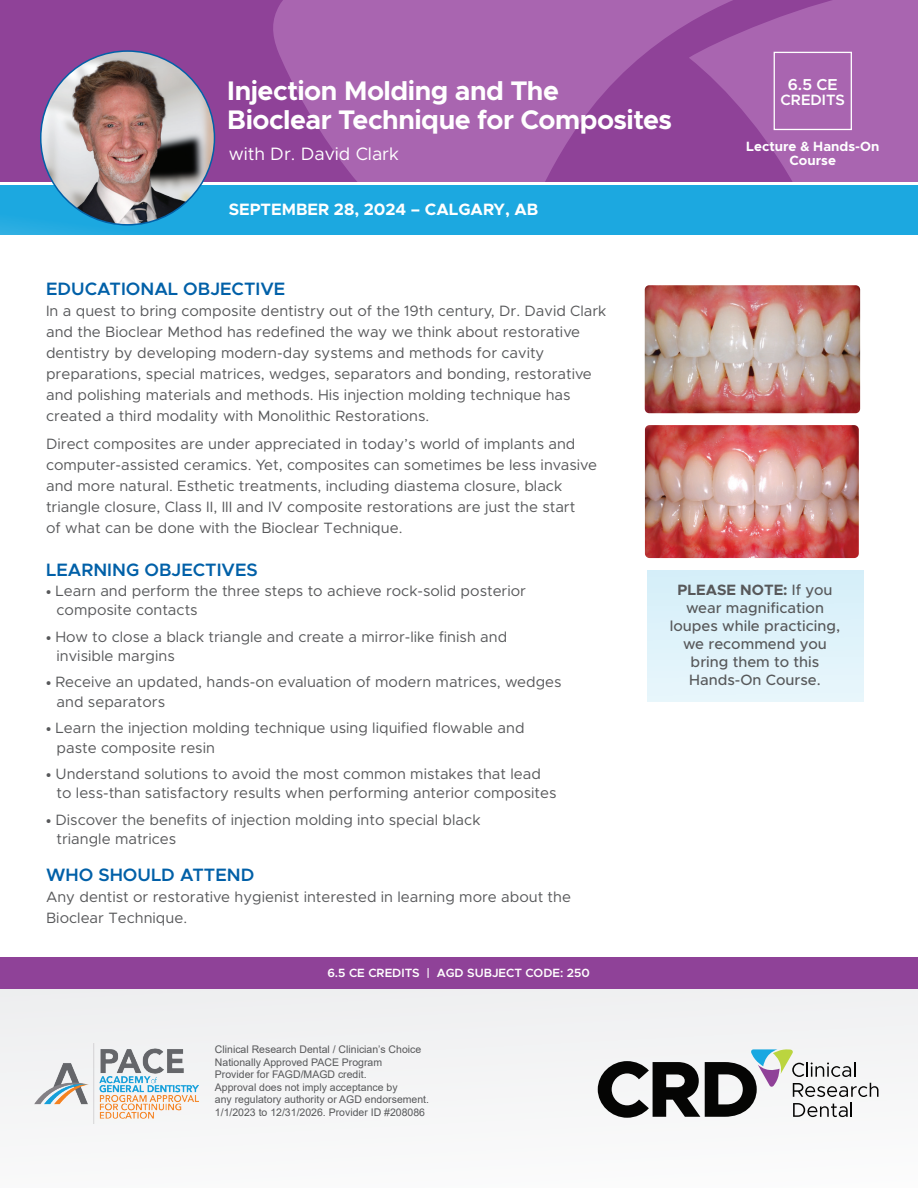
<style>
.page{position:relative;width:918px;height:1188px;background:#fff}
.page>*{position:absolute;margin:0;border:0;box-sizing:border-box;transform-origin:0 0}
.t1{font:700 27px/28.5px "Metropolis";letter-spacing:-.02em;color:#fff}
.t2{font:600 18px "Metropolis";color:#0160a8}
.t3{font:18px "Metropolis";color:#fff}
.t4{font:700 16.5px "Metropolis";color:#fff}
.t5{font:600 15.9px "Metropolis";color:#fff}
.t6{font:15px/21px "Metropolis";color:#57585a}
.t7{font:500 15px/18px "Metropolis";color:#57585a;text-align:center}
.t8{font:600 15px "Metropolis";color:#fff}
.t9{font:700 13.5px/13.5px "Metropolis";color:#fff;text-align:center}
.t10{font:600 12px "Metropolis";color:#fff}
.t11{font:10.5px/12.6px "Arial";color:#57585a}
.s1{font-family:"Myriad Pro";font-weight:700}
.s2{font-weight:700}
</style>
<div class="page">
<div style="left:0;top:0;width:918px;height:182px;background:#8f4298"></div>
<svg style="left:273px;top:0;width:416px;height:182px;fill:#a965b0"></svg>
<svg style="left:689px;top:0;width:229px;height:182px;fill:#a965b0"></svg>
<div style="left:0;top:973px;width:918px;height:215px;background:#f5f5f6"></div>
<div style="left:0;top:185px;width:918px;height:50px;background:#1ca8e0"></div>
<div style="left:774px;top:52px;width:78px;height:78px;border:1px solid #fff"></div>
<img style="left:41px;top:51px;width:173px;height:174px;border-radius:87px">
<div style="left:0;top:958px;width:918px;height:31px;background:#8f4298"></div>
<img style="left:645px;top:426px;width:213px;height:132px">
<div style="left:640px;top:421px;width:223px;height:142px;border:4px solid #fff;border-radius:7px"></div>
<img style="left:645px;top:286px;width:214px;height:127px">
<div style="left:640px;top:281px;width:224px;height:137px;border:4px solid #fff;border-radius:6px"></div>
<div style="left:647px;top:570px;width:216px;height:132px;background:#def2fa"></div>
<img style="left:35px;top:1044px;width:164px;height:79px">
<svg style="left:598px;top:1049px;width:281px;height:69px"></svg>
<p class="t5" style="left:788px;top:75px;width:51px">6.5 CE</p>
<p class="t8" style="left:781px;top:90px;width:66px">CREDITS</p>
<h1 class="t1" style="left:227px;top:77px;width:446px">Injection Molding and The<br>Bioclear Technique for Composites</h1>
<p class="t3" style="left:229px;top:143px;width:172px">with Dr. David Clark</p>
<p class="t9" style="left:746px;top:140px;width:135px">Lecture &amp; Hands-On<br>Course</p>
<p class="t4" style="left:229px;top:199px;width:311px">SEPTEMBER 28, 2024 – CALGARY, AB</p>
<p class="t2" style="left:46px;top:278px;width:241px">EDUCATIONAL OBJECTIVE</p>
<p class="t6" style="left:46px;top:301px;width:562px">In a quest to bring composite dentistry out of the 19th century, Dr. David Clark and the Bioclear Method has redefined the way we think about restorative dentistry by developing modern-day systems and methods for cavity preparations, special matrices, wedges, separators and bonding, restorative and polishing materials and methods. His injection molding technique has created a third modality with Monolithic Restorations.</p>
<p class="t6" style="left:46px;top:433px;width:552px">Direct composites are under appreciated in today’s world of implants and computer-assisted ceramics. Yet, composites can sometimes be less invasive and more natural. Esthetic treatments, including diastema closure, black triangle closure, Class II, III and IV composite restorations are just the start<br>of what can be done with the Bioclear Technique.</p>
<p class="t2" style="left:46px;top:559px;width:213px">LEARNING OBJECTIVES</p>
<p class="t6" style="left:57px;top:581px;width:471px;line-height:19.5px;text-indent:-10px"><span class="s1">•</span> Learn and perform the three steps to achieve rock-solid posterior composite contacts</p>
<p class="t6" style="left:57px;top:627px;width:452px;line-height:19.5px;text-indent:-10px"><span class="s1">•</span> How to close a black triangle and create a mirror-like finish and invisible margins</p>
<p class="t6" style="left:57px;top:673px;width:507px;line-height:19.5px;text-indent:-10px"><span class="s1">•</span> Receive an updated, hands-on evaluation of modern matrices, wedges and separators</p>
<p class="t6" style="left:57px;top:718px;width:470px;line-height:19.5px;text-indent:-10px"><span class="s1">•</span> Learn the injection molding technique using liquified flowable and paste composite resin</p>
<p class="t6" style="left:57px;top:764px;width:501px;line-height:19.5px;text-indent:-10px"><span class="s1">•</span> Understand solutions to avoid the most common mistakes that lead to less-than satisfactory results when performing anterior composites</p>
<p class="t6" style="left:57px;top:810px;width:425px;line-height:19.5px;text-indent:-10px"><span class="s1">•</span> Discover the benefits of injection molding into special black triangle matrices</p>
<p class="t2" style="left:46px;top:863px;width:210px">WHO SHOULD ATTEND</p>
<p class="t6" style="left:46px;top:886px;width:526px">Any dentist or restorative hygienist interested in learning more about the<br>Bioclear Technique.</p>
<p class="t10" style="left:327px;top:965px;width:264px">6.5 CE CREDITS | AGD SUBJECT CODE: 250</p>
<p class="t11" style="left:215px;top:1043px;width:216px">Clinical Research Dental / Clinician’s Choice Nationally Approved PACE Program<br>Provider for FAGD/MAGD credit.<br>Approval does not imply acceptance by<br>any regulatory authority or AGD endorsement.<br>1/1/2023 to 12/31/2026. Provider ID #208086</p>
<p class="t7" style="left:670px;top:581px;width:172px"><span class="s2">PLEASE NOTE:</span> If you wear magnification loupes while practicing, we recommend you bring them to this<br>Hands-On Course.</p>
</div>
